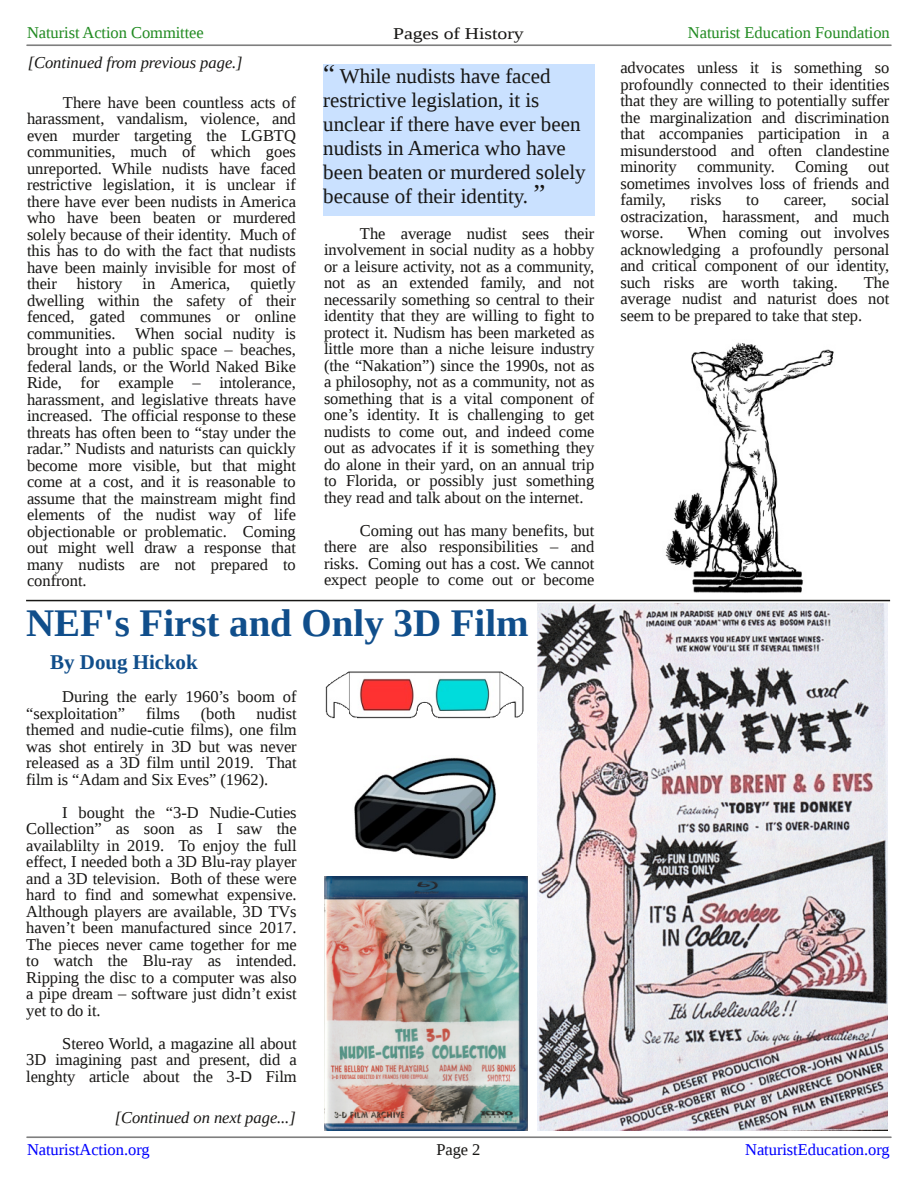
<style>
.page{position:relative;width:918px;height:1188px;background:#fff}
.page>*{position:absolute;margin:0;border:0;box-sizing:border-box;transform-origin:0 0}
.t1{font:700 39px "Liberation Serif";color:#104e8b}
.t2{font:21px/24px "Liberation Serif";color:#181715}
.t3{font:700 21px "Liberation Serif";color:#104e8b}
.t4{font:16.5px/16.5px "Liberation Serif";letter-spacing:-.005em;color:#181715;text-align:justify}
.t5{font:italic 16.5px "Liberation Serif";color:#181715}
.t6{font:16.5px "Liberation Serif";letter-spacing:-.005em;color:#228b22}
.t7{font:16.5px "Liberation Serif";letter-spacing:-.005em;color:#00f}
.t8{font:16.5px "Liberation Serif";letter-spacing:-.005em;color:#181715;scale:1.2 1}
.s1{font-size:27px}
</style>
<div class="page">
<hr style="left:27px;top:1136px;width:864px;height:2px;background:#7f7f7f">
<hr style="left:27px;top:44px;width:864px;height:2px;background:#7f7f7f">
<hr style="left:26px;top:600px;width:864px;height:1px;background:#181715">
<div style="left:323px;top:65px;width:272px;height:151px;background:#cae1ff"></div>
<img style="left:537px;top:603px;width:351px;height:527px">
<img style="left:325px;top:671px;width:199px;height:48px">
<img style="left:325px;top:876px;width:203px;height:254px">
<img style="left:354px;top:757px;width:142px;height:102px">
<img style="left:665px;top:342px;width:169px;height:251px">
<p class="t6" style="left:27px;top:23px;width:178px">Naturist Action Committee</p>
<p class="t8" style="left:393px;top:24px;width:110px">Pages of History</p>
<p class="t6" style="left:688px;top:24px;width:203px">Naturist Education Foundation</p>
<p class="t5" style="left:28px;top:53px;width:216px">[Continued from previous page.]</p>
<p class="t4" style="left:27px;top:94px;width:270px;text-indent:36px">There have been countless acts of harassment, vandalism, violence, and even murder targeting the LGBTQ communities, much of which goes unreported. While nudists have faced restrictive legislation, it is unclear if there have ever been nudists in America who have been beaten or murdered solely because of their identity. Much of this has to do with the fact that nudists have been mainly invisible for most of their history in America, quietly dwelling within the safety of their fenced, gated communes or online communities. When social nudity is brought into a public space – beaches, federal lands, or the World Naked Bike Ride, for example – intolerance, harassment, and legislative threats have increased. The official response to these threats has often been to “stay under the radar.” Nudists and naturists can quickly become more visible, but that might come at a cost, and it is reasonable to assume that the mainstream might find elements of the nudist way of life objectionable or problematic. Coming out might well draw a response that many nudists are not prepared to confront.</p>
<p class="t2" style="left:323px;top:64px;width:264px"><span class="s1">“</span> While nudists have faced restrictive legislation, it is unclear if there have ever been nudists in America who have been beaten or murdered solely because of their identity. <span class="s1">”</span></p>
<p class="t4" style="left:324px;top:225px;width:272px;text-indent:36px">The average nudist sees their involvement in social nudity as a hobby or a leisure activity, not as a community, not as an extended family, and not necessarily something so central to their identity that they are willing to fight to protect it. Nudism has been marketed as little more than a niche leisure industry (the “Nakation”) since the 1990s, not as a philosophy, not as a community, not as something that is a vital component of one’s identity. It is challenging to get nudists to come out, and indeed come out as advocates if it is something they do alone in their yard, on an annual trip to Florida, or possibly just something they read and talk about on the internet.</p>
<p class="t4" style="left:324px;top:522px;width:272px;text-indent:36px">Coming out has many benefits, but there are also responsibilities – and risks. Coming out has a cost. We cannot expect people to come out or become</p>
<h1 class="t1" style="left:26px;top:602px;width:504px">NEF's First and Only 3D Film</h1>
<p class="t3" style="left:50px;top:650px;width:149px">By Doug Hickok</p>
<p class="t4" style="left:26px;top:688px;width:272px;text-indent:36px">During the early 1960’s boom of “sexploitation”</p>
<p class="t4" style="left:146px;top:705px;width:35px">films</p>
<p class="t4" style="left:201px;top:705px;width:36px">(both</p>
<p class="t4" style="left:26px;top:705px;width:272px;text-indent:230px">nudist themed and nudie-cutie films), one film was shot entirely in 3D but was never released as a 3D film until 2019. That film is “Adam and Six Eves” (1962).</p>
<p class="t4" style="left:26px;top:804px;width:272px;text-indent:36px">I bought the “3-D Nudie-Cuties Collection” as soon as I saw the availablilty in 2019. To enjoy the full effect, I needed both a 3D Blu-ray player and a 3D television. Both of these were hard to find and somewhat expensive.<br>Although players are available, 3D TVs haven’t been manufactured since 2017.<br>The pieces never came together for me to watch the Blu-ray as intended.<br>Ripping the disc to a computer was also a pipe dream – software just didn’t exist yet to do it.</p>
<p class="t4" style="left:26px;top:1035px;width:272px;text-indent:36px">Stereo World, a magazine all about 3D imagining past and present, did a lenghty article about the 3-D Film</p>
<p class="t5" style="left:115px;top:1109px;width:183px">[Continued on next page...]</p>
<p class="t4" style="left:620px;top:59px;width:270px">advocates unless it is something so profoundly connected to their identities that they are willing to potentially suffer the marginalization and discrimination that accompanies participation in a misunderstood and often clandestine minority community. Coming out sometimes involves loss of friends and family,</p>
<p class="t4" style="left:620px;top:191px;width:270px;text-indent:231px">social ostracization, harassment, and much worse.</p>
<p class="t4" style="left:691px;top:191px;width:32px">risks</p>
<p class="t4" style="left:746px;top:191px;width:14px">to</p>
<p class="t4" style="left:784px;top:191px;width:44px">career,</p>
<p class="t4" style="left:620px;top:224px;width:270px;text-indent:67px">When coming out involves acknowledging a profoundly personal and critical component of our identity, such risks are worth taking.</p>
<p class="t4" style="left:620px;top:274px;width:270px;text-indent:243px">The average nudist and naturist does not seem to be prepared to take that step.</p>
<p class="t7" style="left:27px;top:1140px;width:124px">NaturistAction.org</p>
<p class="t7" style="left:745px;top:1140px;width:146px">NaturistEducation.org</p>
<p class="t4" style="left:436px;top:1141px;width:46px">Page 2</p>
</div>
